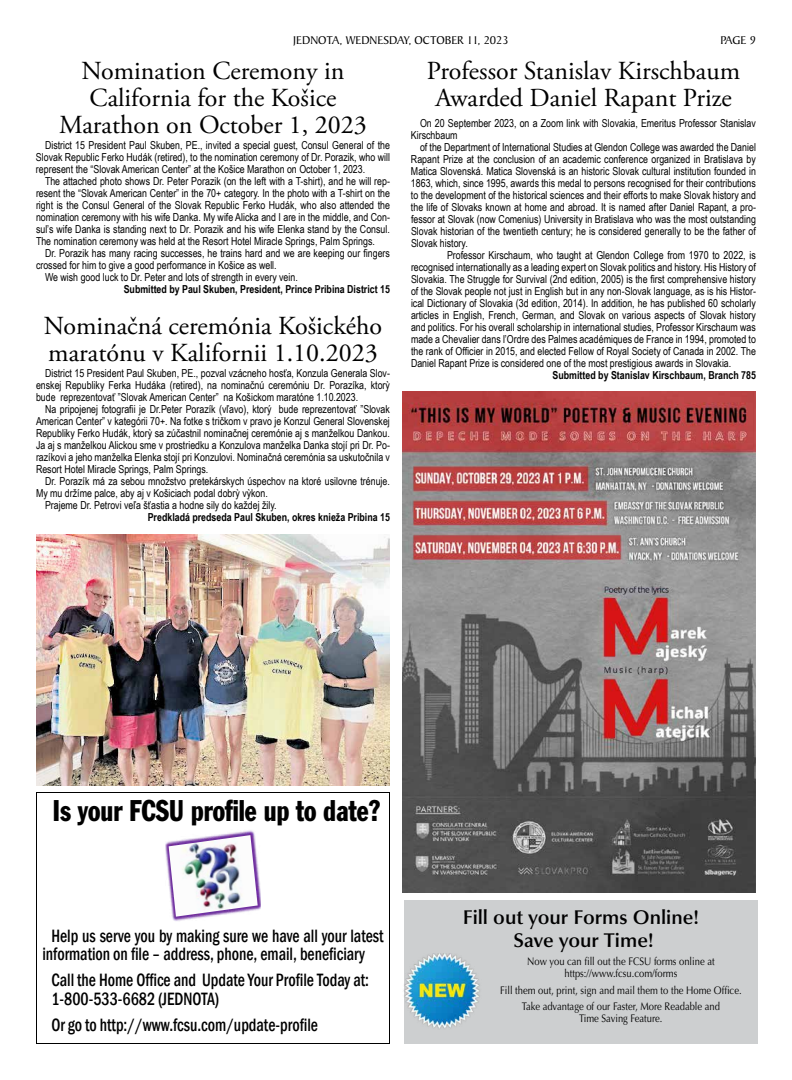
<style>
.page{position:relative;width:792px;height:1080px;background:#fff}
.page>*{position:absolute;margin:0;border:0;box-sizing:border-box;transform-origin:0 0}
.t1{font:condensed 29.4px "Franklin Gothic Std";color:#000;scale:.87 1}
.t2{font:26px/27px "Adobe Garamond Pro";color:#000;text-align:center}
.t3{font:600 20px/23px "Optima LT Std";color:#000;text-align:center}
.t4{font:500 condensed 18.4px/18.4px "Franklin Gothic";color:#000;scale:.87 1}
.t5{font:12px "Baker Signet BT";color:#000}
.t6{font:11px/12px "Arial Narrow";color:#000;text-align:justify}
.t7{font:11px/12px "Optima LT Std";color:#000;text-align:center;scale:.86 1}
.t8{font:700 11px "Arial Narrow";color:#000}
.t9{font:10px "Calibri";color:#000}
.s1{color:#0563c1}
</style>
<div class="page">
<img style="left:36px;top:534px;width:354px;height:252px">
<img style="left:402px;top:392px;width:354px;height:501px">
<div style="left:36px;top:792px;width:354px;height:252px;border:1px solid #000"></div>
<img style="left:166px;top:830px;width:94px;height:91px">
<img style="left:169px;top:835px;width:89px;height:82px">
<div style="left:404px;top:900px;width:354px;height:144px;background:#cdcfd0"></div>
<img style="left:403px;top:954px;width:77px;height:75px">
<p class="t5" style="left:293px;top:33px;width:217px">JEDNOTA, WEDNESDAY, OCTOBER 11, 2023</p>
<p class="t5" style="left:720px;top:33px;width:37px">PAGE 9</p>
<h2 class="t2" style="left:59px;top:58px;width:309px">Nomination Ceremony in<br>California for the Košice<br>Marathon on October 1, 2023</h2>
<p class="t6" style="left:36px;top:139px;width:355px;text-indent:9px">District 15 President Paul Skuben, PE., invited a special guest, Consul General of the Slovak Republic Ferko Hudák (retired), to the nomination ceremony of Dr. Porazik, who will represent the “Slovak American Center” at the Košice Marathon on October 1, 2023.</p>
<p class="t6" style="left:36px;top:175px;width:356px;text-indent:9px">The attached photo shows Dr. Peter Porazik (on the left with a T-shirt), and he will rep&shy;resent the “Slovak American Center” in the 70+ category. In the photo with a T-shirt on the right is the Consul General of the Slovak Republic Ferko Hudák, who also attended the nomination ceremony with his wife Danka. My wife Alicka and I are in the middle, and Con&shy;sul’s wife Danka is standing next to Dr. Porazik and his wife Elenka stand by the Consul.<br>The nomination ceremony was held at the Resort Hotel Miracle Springs, Palm Springs.</p>
<p class="t6" style="left:45px;top:247px;width:346px">Dr. Porazik has many racing successes, he trains hard and we are keeping our fingers</p>
<p class="t6" style="left:36px;top:259px;width:242px">crossed for him to give a good performance in Košice as well.</p>
<p class="t6" style="left:45px;top:271px;width:254px">We wish good luck to Dr. Peter and lots of strength in every vein.</p>
<p class="t8" style="left:124px;top:281px;width:268px">Submitted by Paul Skuben, President, Prince Pribina District 15</p>
<h2 class="t2" style="left:44px;top:313px;width:340px;text-align:left">Nominačná ceremónia Košického maratónu v Kalifornii 1.10.2023</h2>
<p class="t6" style="left:36px;top:367px;width:356px;text-indent:9px">District 15 President Paul Skuben, PE., pozval vzácneho hosťa, Konzula Generala Slov&shy;enskej Republiky Ferka Hudáka (retired), na nominačnú ceremóniu Dr. Porazíka, ktorỳ bude reprezentovať ”Slovak American Center” na Košickom maratóne 1.10.2023.</p>
<p class="t6" style="left:36px;top:403px;width:356px;text-indent:9px">Na pripojenej fotografii je Dr.Peter Porazík (vľavo), ktorý bude reprezentovať ”Slovak American Center” v kategórii 70+. Na fotke s tričkom v pravo je Konzul General Slovenskej Republiky Ferko Hudák, ktorỳ sa zúčastnil nominačnej ceremónie aj s manželkou Dankou.<br>Ja aj s manželkou Alickou sme v prostriedku a Konzulova manželka Danka stojí pri Dr. Po&shy;razíkovi a jeho manželka Elenka stojí pri Konzulovi. Nominačná ceremónia sa uskutočnila v Resort Hotel Miracle Springs, Palm Springs.</p>
<p class="t6" style="left:45px;top:475px;width:346px">Dr. Porazík má za sebou množstvo pretekárskych úspechov na ktoré usilovne trénuje.</p>
<p class="t6" style="left:36px;top:487px;width:233px">My mu držíme palce, aby aj v Košiciach podal dobrỳ vỳkon.</p>
<p class="t6" style="left:45px;top:499px;width:233px">Prajeme Dr. Petrovi veľa šťastia a hodne sily do každej žily.</p>
<p class="t8" style="left:148px;top:509px;width:244px">Predkladá predseda Paul Skuben, okres knieža Pribina 15</p>
<h2 class="t2" style="left:427px;top:58px;width:315px">Professor Stanislav Kirschbaum<br>Awarded Daniel Rapant Prize</h2>
<p class="t6" style="left:411px;top:117px;width:346px;text-indent:9px">On 20 September 2023, on a Zoom link with Slovakia, Emeritus Professor Stanislav<br>Kirschbaum</p>
<p class="t6" style="left:411px;top:141px;width:347px;text-indent:9px">of the Department of International Studies at Glendon College was awarded the Daniel Rapant Prize at the conclusion of an academic conference organized in Bratislava by Matica Slovenská. Matica Slovenská is an historic Slovak cultural institution founded in 1863, which, since 1995, awards this medal to persons recognised for their contributions to the development of the historical sciences and their efforts to make Slovak history and the life of Slovaks known at home and abroad. It is named after Daniel Rapant, a pro&shy;fessor at Slovak (now Comenius) University in Bratislava who was the most outstanding Slovak historian of the twentieth century; he is considered generally to be the father of Slovak history.</p>
<p class="t6" style="left:411px;top:249px;width:347px;text-indent:36px">Professor Kirschaum, who taught at Glendon College from 1970 to 2022, is recognised internationally as a leading expert on Slovak politics and history. His History of Slovakia. The Struggle for Survival (2nd edition, 2005) is the first comprehensive history of the Slovak people not just in English but in any non-Slovak language, as is his Histor&shy;ical Dictionary of Slovakia (3d edition, 2014). In addition, he has published 60 scholarly articles in English, French, German, and Slovak on various aspects of Slovak history and politics. For his overall scholarship in international studies, Professor Kirschaum was made a Chevalier dans l’Ordre des Palmes académiques de France in 1994, promoted to the rank of Officier in 2015, and elected Fellow of Royal Society of Canada in 2002. The Daniel Rapant Prize is considered one of the most prestigious awards in Slovakia.</p>
<p class="t8" style="left:553px;top:367px;width:205px">Submitted by Stanislav Kirschbaum, Branch 785</p>
<h1 class="t1" style="left:53px;top:793px;width:378px">Is your FCSU profile up to date?</h1>
<h3 class="t4" style="left:42px;top:926px;width:394px;text-indent:9px">Help us serve you by making sure we have all your latest information on file – address, phone, email, beneficiary</h3>
<h3 class="t4" style="left:51px;top:971px;width:367px">Call the Home Office and Update Your Profile Today at:<br>1-800-533-6682 (JEDNOTA)</h3>
<h3 class="t4" style="left:51px;top:1016px;width:308px">Or go to http://www.fcsu.com/update-profile</h3>
<h3 class="t3" style="left:463px;top:906px;width:238px">Fill out your Forms Online!<br>Save your Time!</h3>
<p class="t9" style="left:491px;top:952px;width:304px">Now you can fill out the FCSU forms online at <span class="s1">https://www.fcsu.com/forms</span></p>
<p class="t7" style="left:527px;top:956px;width:219px">Now you can fill out the FCSU forms online at https://www.fcsu.com/forms</p>
<p class="t7" style="left:500px;top:982px;width:282px;line-height:16.5px">Fill them out, print, sign and mail them to the Home Office.<br>Take advantage of our Faster, More Readable and</p>
<p class="t7" style="left:579px;top:1013px;width:98px">Time Saving Feature.</p>
</div>
